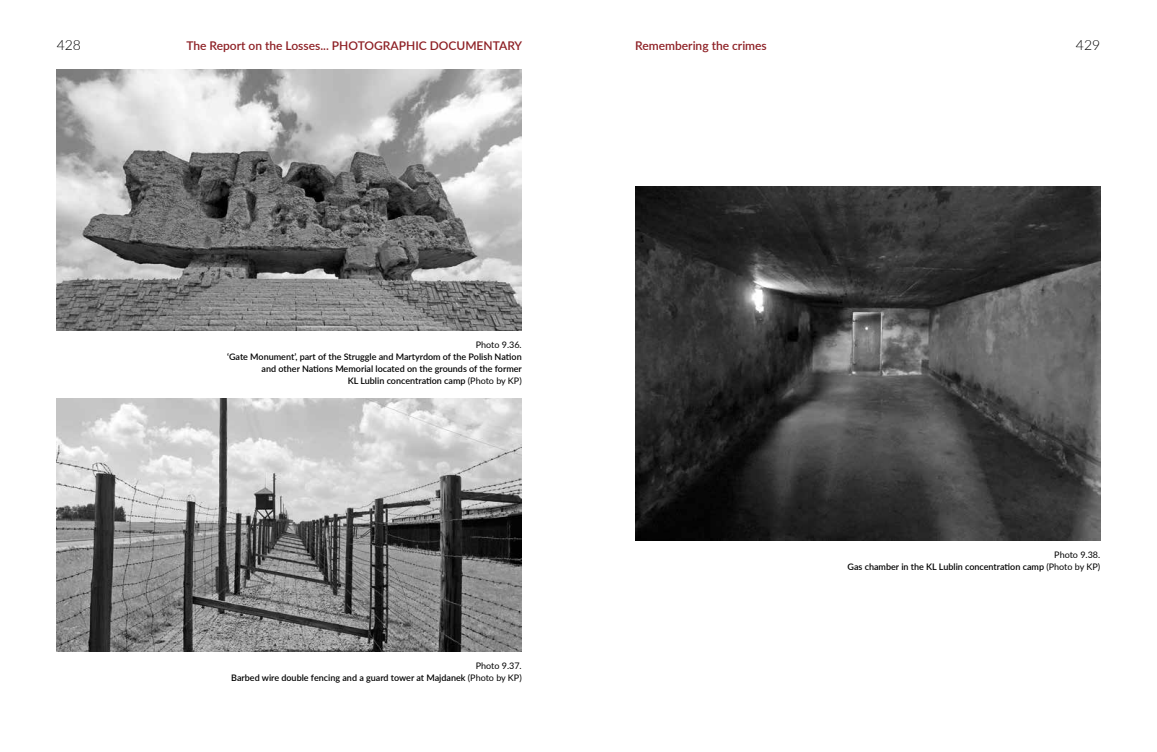
<style>
.page{position:relative;width:1157px;height:752px;background:#fff}
.page>*{position:absolute;margin:0;border:0;box-sizing:border-box;transform-origin:0 0}
.t1{font:300 14px "Lato";color:#000}
.t2{font:600 12px "Lato";color:#8d1f24}
.t3{font:600 9px/12px "Lato";color:#000;text-align:right}
.t4{font:9px "Lato";color:#000}
.s1{font-weight:400}
</style>
<div class="page">
<img style="left:57px;top:69px;width:465px;height:261px">
<img style="left:57px;top:398px;width:465px;height:253px">
<img style="left:635px;top:186px;width:465px;height:354px">
<h1 class="t1" style="left:57px;top:35px;width:26px">428</h1>
<h2 class="t2" style="left:186px;top:37px;width:337px">The Report on the Losses... PHOTOGRAPHIC DOCUMENTARY</h2>
<h1 class="t1" style="left:1075px;top:35px;width:26px">429</h1>
<h2 class="t2" style="left:635px;top:37px;width:133px">Remembering the crimes</h2>
<p class="t4" style="left:476px;top:338px;width:47px">Photo 9.36.</p>
<p class="t3" style="left:227px;top:350px;width:296px">‘Gate Monument’, part of the Struggle and Martyrdom of the Polish Nation and other Nations Memorial located on the grounds of the former<br>KL Lublin concentration camp <span class="s1">(Photo by KP)</span></p>
<p class="t3" style="left:231px;top:659px;width:292px"><span class="s1">Photo 9.37.<br></span>Barbed wire double fencing and a guard tower at Majdanek <span class="s1">(Photo by KP)</span></p>
<p class="t3" style="left:847px;top:548px;width:254px"><span class="s1">Photo 9.38.<br></span>Gas chamber in the KL Lublin concentration camp <span class="s1">(Photo by KP)</span></p>
</div>
